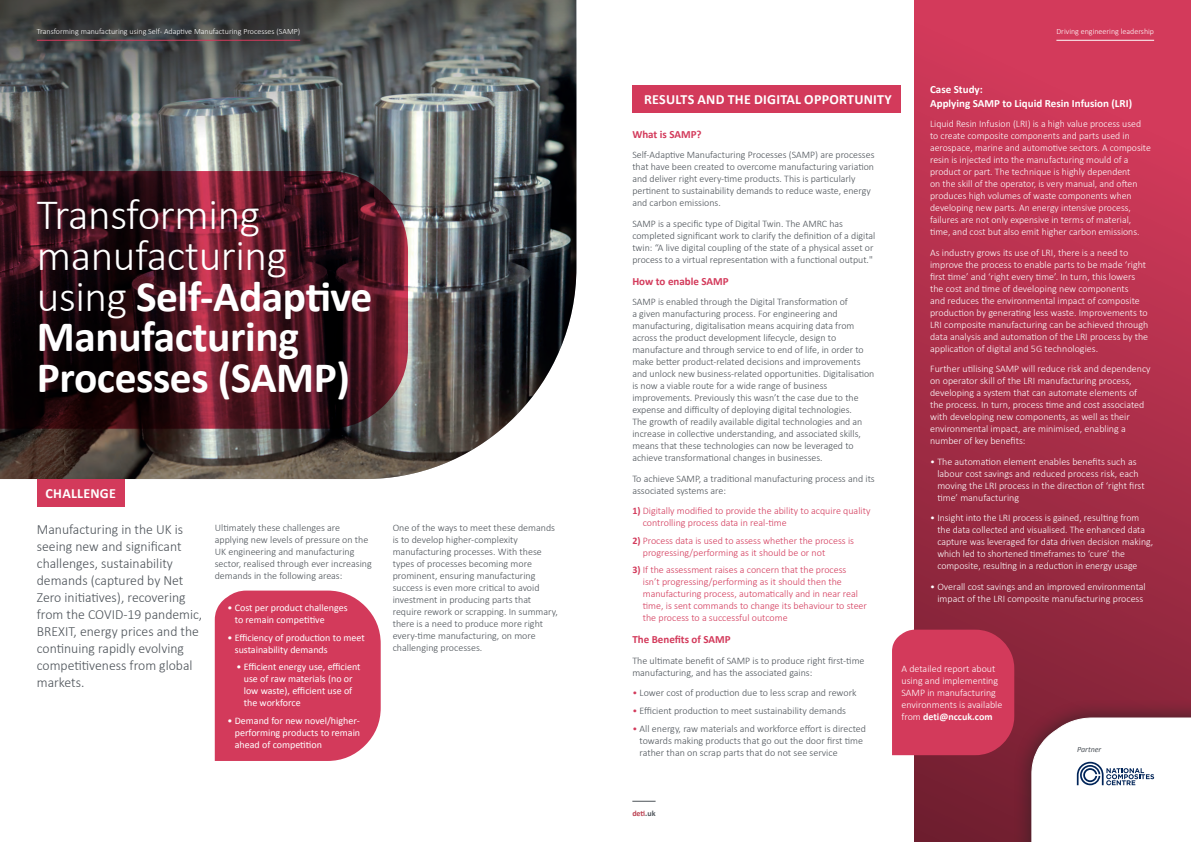
<style>
.page{position:relative;width:1191px;height:842px;background:#fff}
.page>*{position:absolute;margin:0;border:0;box-sizing:border-box;transform-origin:0 0}
.t1{font:700 43.4px/40.6px "Calibri";letter-spacing:-.01em;color:#fff}
.t2{font:300 14px/17px "Calibri";color:#4c5258}
.t3{font:700 14px "Calibri";letter-spacing:.02em;color:#fff}
.t4{font:700 11px/13.2px "Calibri";color:#fff}
.t5{font:700 11px "Calibri";color:#d33a5b}
.t6{font:300 10px/12px "Calibri";color:#4c5258}
.t7{font:300 10px/12px "Calibri";color:#fff}
.t8{font:300 10px/12px "Calibri";color:#d33a5b}
.t9{font:10px/12px "Calibri";color:#fff}
.t10{font:300 8px "Calibri";color:#fff}
.t11{font:italic 8px "Calibri";color:#4c5258}
.t12{font:700 8px "Calibri";color:#bb4252}
.s1{font-weight:300}
.s2{font-weight:700}
.s3{color:#d33a5b}
.s4{color:#4c5258}
</style>
<div class="page">
<img style="left:0;top:153px;width:576px;height:326px">
<div style="left:914px;top:0;width:277px;height:842px;background:linear-gradient(to bottom,#db3c5f,#741f31)"></div>
<div style="left:1012px;top:699px;width:179px;height:143px;background:#231f20;opacity:.75"></div>
<div style="left:37px;top:479px;width:88px;height:28px;background:#d33a5b"></div>
<div style="left:632px;top:85px;width:268px;height:28px;background:#d33a5b"></div>
<div style="left:892px;top:630px;width:122px;height:125px;background:#d33a5b"></div>
<div style="left:215px;top:591px;width:166px;height:170px;background:#d33a5b"></div>
<svg style="left:0;top:171px;width:408px;height:258px;background:#3f131d"></svg>
<svg style="left:0;top:0;width:576px;height:153px;background:#5c6060"></svg>
<svg style="left:1031px;top:718px;width:160px;height:124px"></svg>
<hr style="left:37px;top:40px;width:263px;height:1px;background:#d33a5b">
<hr style="left:1056px;top:40px;width:98px;height:1px;background:#fff">
<svg style="left:632px;top:801px;width:23px;height:1px"></svg>
<p class="t10" style="left:37px;top:27px;width:265px">Transforming manufacturing using Self- Adaptive Manufacturing Processes (SAMP)</p>
<p class="t10" style="left:1056px;top:27px;width:99px">Driving engineering leadership</p>
<h1 class="t1" style="left:37px;top:193px;width:337px"><span class="s1">Transforming manufacturing using</span> Self-Adaptive<br>Manufacturing<br>Processes (SAMP)</h1>
<h2 class="t3" style="left:46px;top:484px;width:72px">CHALLENGE</h2>
<p class="t2" style="left:37px;top:521px;width:167px">Manufacturing in the UK is seeing new and significant challenges, sustainability demands (captured by Net<br>Zero initiatives), recovering from the COVID-19 pandemic,<br>BREXIT, energy prices and the continuing rapidly evolving competitiveness from global markets.</p>
<p class="t6" style="left:215px;top:522px;width:159px">Ultimately these challenges are applying new levels of pressure on the UK engineering and manufacturing sector, realised through ever increasing demands in the following areas:</p>
<p class="t6" style="left:393px;top:522px;width:167px">One of the ways to meet these demands is to develop higher-complexity manufacturing processes. With these types of processes becoming more prominent, ensuring manufacturing success is even more critical to avoid investment in producing parts that require rework or scrapping. In summary, there is a need to produce more right every-time manufacturing, on more challenging processes.</p>
<p class="t9" style="left:235px;top:601px;width:114px;text-indent:-7px">• Cost per product challenges to remain competitive</p>
<p class="t9" style="left:235px;top:631px;width:131px;text-indent:-7px">• Efficiency of production to meet sustainability demands</p>
<p class="t9" style="left:244px;top:661px;width:118px;text-indent:-7px">• Efficient energy use, efficient use of raw materials (no or low waste), efficient use of the workforce</p>
<p class="t9" style="left:235px;top:714px;width:127px;text-align:justify;text-indent:-7px">• Demand for new novel/higher&shy;performing products to remain ahead of competition</p>
<h2 class="t3" style="left:644px;top:89px;width:249px">RESULTS AND THE DIGITAL OPPORTUNITY</h2>
<p class="t4" style="left:930px;top:83px;width:203px">Case Study:<br>Applying SAMP to Liquid Resin Infusion (LRI)</p>
<p class="t7" style="left:930px;top:118px;width:222px">Liquid Resin Infusion (LRI) is a high value process used to create composite components and parts used in aerospace, marine and automotive sectors. A composite resin is injected into the manufacturing mould of a product or part. The technique is highly dependent<br>on the skill of the operator, is very manual, and often produces high volumes of waste components when developing new parts. An energy intensive process, failures are not only expensive in terms of material, time, and cost but also emit higher carbon emissions.</p>
<p class="t7" style="left:930px;top:246px;width:220px">As industry grows its use of LRI, there is a need to improve the process to enable parts to be made ‘right first time’ and ‘right every time’. In turn, this lowers the cost and time of developing new components<br>and reduces the environmental impact of composite production by generating less waste. Improvements to LRI composite manufacturing can be achieved through data analysis and automation of the LRI process by the application of digital and 5G technologies.</p>
<p class="t7" style="left:930px;top:363px;width:222px">Further utilising SAMP will reduce risk and dependency on operator skill of the LRI manufacturing process, developing a system that can automate elements of the process. In turn, process time and cost associated with developing new components, as well as their environmental impact, are minimised, enabling a number of key benefits:</p>
<p class="t7" style="left:937px;top:455px;width:209px;text-indent:-7px">• The automation element enables benefits such as labour cost savings and reduced process risk, each moving the LRI process in the direction of ‘right first time’ manufacturing</p>
<p class="t7" style="left:937px;top:512px;width:217px;text-indent:-7px">• Insight into the LRI process is gained, resulting from the data collected and visualised. The enhanced data capture was leveraged for data driven decision making, which led to shortened timeframes to ‘cure’ the composite, resulting in a reduction in energy usage</p>
<p class="t7" style="left:930px;top:580px;width:217px;text-align:center">• Overall cost savings and an improved environmental impact of the LRI composite manufacturing process</p>
<p class="t5" style="left:632px;top:126px;width:71px">What is SAMP?</p>
<p class="t6" style="left:632px;top:149px;width:244px">Self-Adaptive Manufacturing Processes (SAMP) are processes that have been created to overcome manufacturing variation and deliver right every-time products. This is particularly pertinent to sustainability demands to reduce waste, energy and carbon emissions.</p>
<p class="t6" style="left:632px;top:217px;width:244px">SAMP is a specific type of Digital Twin. The AMRC has completed significant work to clarify the definition of a digital twin: “A live digital coupling of the state of a physical asset or process to a virtual representation with a functional output."</p>
<p class="t5" style="left:632px;top:273px;width:98px">How to enable SAMP</p>
<p class="t6" style="left:632px;top:296px;width:243px">SAMP is enabled through the Digital Transformation of<br>a given manufacturing process. For engineering and manufacturing, digitalisation means acquiring data from across the product development lifecycle, design to manufacture and through service to end of life, in order to make better product-related decisions and improvements and unlock new business-related opportunities. Digitalisation is now a viable route for a wide range of business improvements. Previously this wasn’t the case due to the expense and difficulty of deploying digital technologies.<br>The growth of readily available digital technologies and an increase in collective understanding, and associated skills, means that these technologies can now be leveraged to achieve transformational changes in businesses.</p>
<p class="t6" style="left:632px;top:472px;width:244px">To achieve SAMP, a traditional manufacturing process and its associated systems are:</p>
<p class="t8" style="left:643px;top:505px;width:229px;text-indent:-10px"><span class="s2">1)</span> Digitally modified to provide the ability to acquire quality controlling process data in real-time</p>
<p class="t8" style="left:643px;top:534px;width:213px;text-indent:-10px"><span class="s2">2)</span> Process data is used to assess whether the process is progressing/performing as it should be or not</p>
<p class="t8" style="left:643px;top:564px;width:226px;text-indent:-10px"><span class="s2">3)</span> If the assessment raises a concern that the process<br>isn’t progressing/performing as it should then the manufacturing process, automatically and in near real time, is sent commands to change its behaviour to steer the process to a successful outcome</p>
<p class="t5" style="left:632px;top:632px;width:100px">The Benefits of SAMP</p>
<p class="t6" style="left:632px;top:654px;width:234px">The ultimate benefit of SAMP is to produce right first-time manufacturing, and has the associated gains:</p>
<p class="t6" style="left:632px;top:687px;width:226px"><span class="s3">•</span> Lower cost of production due to less scrap and rework</p>
<p class="t6" style="left:632px;top:704px;width:215px"><span class="s3">•</span> Efficient production to meet sustainability demands</p>
<p class="t6" style="left:639px;top:722px;width:228px;text-indent:-7px"><span class="s3">•</span> All energy, raw materials and workforce effort is directed towards making products that go out the door first time rather than on scrap parts that do not see service</p>
<p class="t7" style="left:901px;top:663px;width:102px">A detailed report about using and implementing<br>SAMP in manufacturing environments is available from <span class="s2">deti@nccuk.com</span></p>
<p class="t11" style="left:1077px;top:744px;width:26px">Partner</p>
<p class="t12" style="left:632px;top:807px;width:25px">deti<span class="s4">.uk</span></p>
</div>
